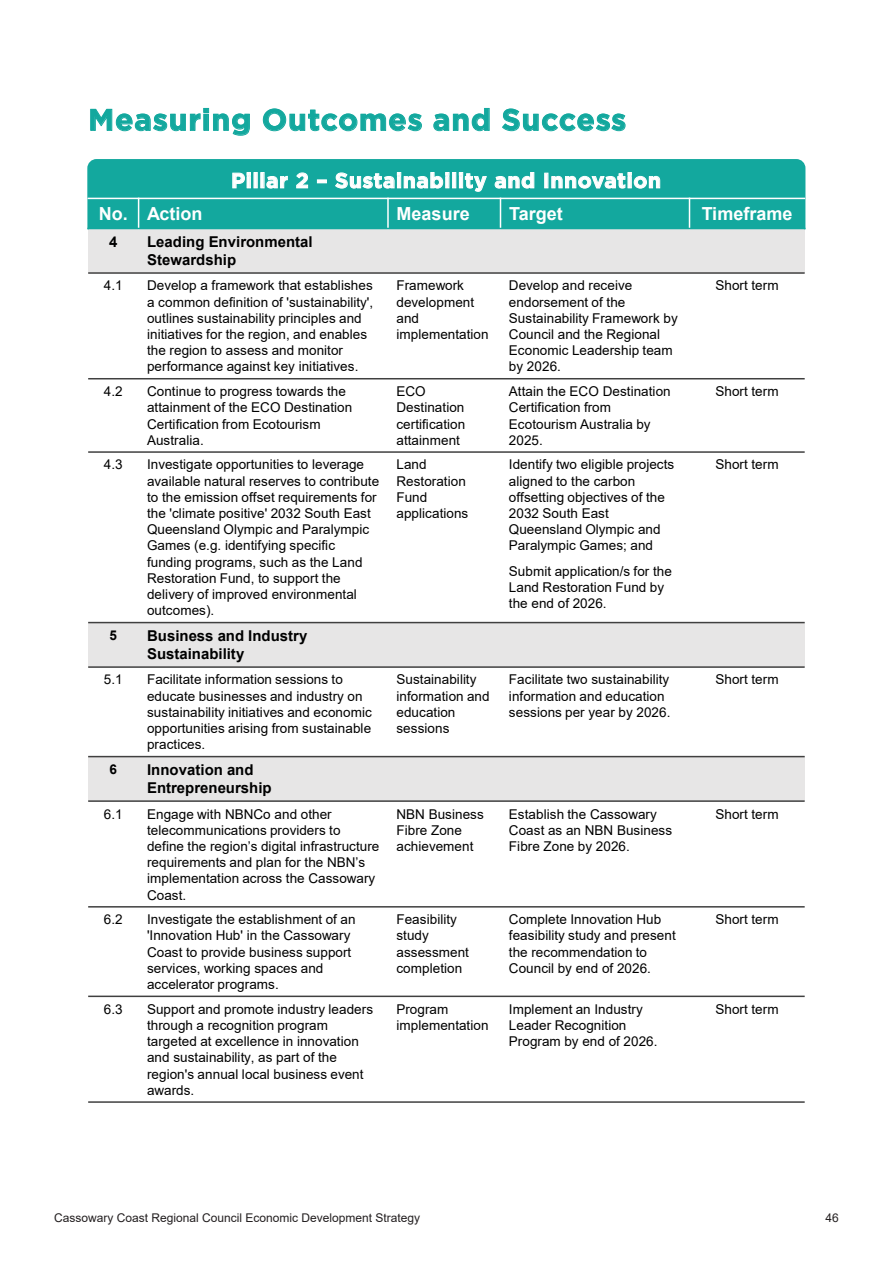
<style>
.page{position:relative;width:893px;height:1263px;background:#fff}
.page>*{position:absolute;margin:0;border:0;box-sizing:border-box;transform-origin:0 0}
.t1{font:700 30px "Gotham";letter-spacing:.025em;color:#13a89e}
.t2{font:700 21px "Gotham";letter-spacing:.025em;color:#fff}
.t3{font:700 18px "Arial";color:#fff}
.t4{font:700 15px/18px "Arial";color:#000}
.t5{font:13.5px/16.2px "Arial";letter-spacing:.005em;color:#000}
.t6{font:700 13.5px "Arial";color:#000}
.t7{font:12px "Arial";color:#231f20}
</style>
<div class="page">
<div style="left:87px;top:159px;width:719px;height:41px;background:#13a89e"></div>
<div style="left:88px;top:198px;width:51px;height:30px;background:#13a89e"></div>
<div style="left:139px;top:198px;width:249px;height:30px;background:#13a89e"></div>
<div style="left:388px;top:198px;width:112px;height:30px;background:#13a89e"></div>
<div style="left:500px;top:198px;width:189px;height:30px;background:#13a89e"></div>
<div style="left:689px;top:198px;width:116px;height:30px;background:#13a89e"></div>
<div style="left:88px;top:228px;width:51px;height:45px;background:#e7e6e6"></div>
<div style="left:139px;top:228px;width:249px;height:45px;background:#e7e6e6"></div>
<div style="left:388px;top:228px;width:112px;height:45px;background:#e7e6e6"></div>
<div style="left:500px;top:228px;width:189px;height:45px;background:#e7e6e6"></div>
<div style="left:689px;top:228px;width:116px;height:45px;background:#e7e6e6"></div>
<div style="left:88px;top:623px;width:51px;height:44px;background:#e7e6e6"></div>
<div style="left:139px;top:623px;width:249px;height:44px;background:#e7e6e6"></div>
<div style="left:388px;top:623px;width:112px;height:44px;background:#e7e6e6"></div>
<div style="left:500px;top:623px;width:189px;height:44px;background:#e7e6e6"></div>
<div style="left:689px;top:623px;width:116px;height:44px;background:#e7e6e6"></div>
<div style="left:88px;top:757px;width:51px;height:44px;background:#e7e6e6"></div>
<div style="left:139px;top:757px;width:249px;height:44px;background:#e7e6e6"></div>
<div style="left:388px;top:757px;width:112px;height:44px;background:#e7e6e6"></div>
<div style="left:500px;top:757px;width:189px;height:44px;background:#e7e6e6"></div>
<div style="left:689px;top:757px;width:116px;height:44px;background:#e7e6e6"></div>
<hr style="left:138px;top:198px;width:1px;height:31px;background:#fff">
<hr style="left:387px;top:198px;width:2px;height:31px;background:#fff">
<hr style="left:500px;top:198px;width:1px;height:31px;background:#fff">
<hr style="left:689px;top:198px;width:1px;height:31px;background:#fff">
<hr style="left:87px;top:228px;width:718px;height:1px;background:#13a89e">
<hr style="left:88px;top:272px;width:717px;height:2px;background:#404040">
<hr style="left:88px;top:378px;width:717px;height:1px;background:#404040">
<hr style="left:88px;top:451px;width:717px;height:2px;background:#404040">
<hr style="left:88px;top:622px;width:717px;height:1px;background:#404040">
<hr style="left:88px;top:666px;width:717px;height:2px;background:#404040">
<hr style="left:88px;top:756px;width:717px;height:1px;background:#404040">
<hr style="left:88px;top:800px;width:717px;height:2px;background:#404040">
<hr style="left:88px;top:906px;width:717px;height:1px;background:#404040">
<hr style="left:88px;top:995px;width:717px;height:2px;background:#404040">
<hr style="left:87px;top:198px;width:2px;height:31px;background:#13a89e">
<hr style="left:87px;top:198px;width:718px;height:1px;background:#fff">
<hr style="left:88px;top:1101px;width:717px;height:2px;background:#404040">
<p class="t1" style="left:88px;top:100px;width:540px">Measuring Outcomes and Success</p>
<p class="t2" style="left:231px;top:167px;width:431px">Pillar 2 – Sustainability and Innovation</p>
<p class="t3" style="left:99px;top:201px;width:105px">No. Action</p>
<p class="t3" style="left:396px;top:201px;width:75px">Measure</p>
<p class="t3" style="left:509px;top:201px;width:55px">Target</p>
<p class="t3" style="left:702px;top:201px;width:92px">Timeframe</p>
<p class="t4" style="left:109px;top:233px;width:10px">4</p>
<p class="t4" style="left:147px;top:233px;width:167px">Leading Environmental<br>Stewardship</p>
<p class="t5" style="left:104px;top:277px;width:20px">4.1</p>
<p class="t5" style="left:147px;top:277px;width:228px">Develop a framework that establishes a common definition of 'sustainability', outlines sustainability principles and initiatives for the region, and enables the region to assess and monitor performance against key initiatives.</p>
<p class="t5" style="left:396px;top:277px;width:94px">Framework development and implementation</p>
<p class="t5" style="left:509px;top:277px;width:170px">Develop and receive endorsement of the<br>Sustainability Framework by<br>Council and the Regional<br>Economic Leadership team by 2026.</p>
<p class="t5" style="left:715px;top:277px;width:65px">Short term</p>
<p class="t5" style="left:104px;top:383px;width:20px">4.2</p>
<p class="t5" style="left:147px;top:383px;width:207px">Continue to progress towards the attainment of the ECO Destination<br>Certification from Ecotourism<br>Australia.</p>
<p class="t5" style="left:396px;top:383px;width:70px">ECO<br>Destination certification attainment</p>
<p class="t5" style="left:509px;top:383px;width:163px">Attain the ECO Destination<br>Certification from<br>Ecotourism Australia by<br>2025.</p>
<p class="t5" style="left:715px;top:383px;width:65px">Short term</p>
<p class="t5" style="left:104px;top:456px;width:20px">4.3</p>
<p class="t5" style="left:147px;top:456px;width:234px">Investigate opportunities to leverage available natural reserves to contribute to the emission offset requirements for the 'climate positive' 2032 South East Queensland Olympic and Paralympic Games (e.g. identifying specific funding programs, such as the Land Restoration Fund, to support the delivery of improved environmental outcomes).</p>
<p class="t5" style="left:396px;top:456px;width:73px">Land<br>Restoration<br>Fund applications</p>
<p class="t5" style="left:509px;top:456px;width:167px">Identify two eligible projects aligned to the carbon offsetting objectives of the<br>2032 South East<br>Queensland Olympic and<br>Paralympic Games; and</p>
<p class="t5" style="left:715px;top:456px;width:65px">Short term</p>
<p class="t5" style="left:509px;top:563px;width:164px">Submit application/s for the<br>Land Restoration Fund by the end of 2026.</p>
<p class="t6" style="left:109px;top:626px;width:9px">5</p>
<p class="t4" style="left:147px;top:627px;width:162px">Business and Industry<br>Sustainability</p>
<p class="t5" style="left:104px;top:671px;width:20px">5.1</p>
<p class="t5" style="left:147px;top:671px;width:226px">Facilitate information sessions to educate businesses and industry on sustainability initiatives and economic opportunities arising from sustainable practices.</p>
<p class="t5" style="left:396px;top:671px;width:95px">Sustainability information and education sessions</p>
<p class="t5" style="left:509px;top:671px;width:163px">Facilitate two sustainability information and education sessions per year by 2026.</p>
<p class="t5" style="left:715px;top:671px;width:65px">Short term</p>
<p class="t6" style="left:109px;top:760px;width:9px">6</p>
<p class="t4" style="left:147px;top:761px;width:126px">Innovation and<br>Entrepreneurship</p>
<p class="t5" style="left:104px;top:805px;width:20px">6.1</p>
<p class="t5" style="left:147px;top:805px;width:234px">Engage with NBNCo and other telecommunications providers to define the region’s digital infrastructure requirements and plan for the NBN’s implementation across the Cassowary<br>Coast.</p>
<p class="t5" style="left:396px;top:805px;width:89px">NBN Business<br>Fibre Zone achievement</p>
<p class="t5" style="left:509px;top:805px;width:165px">Establish the Cassowary<br>Coast as an NBN Business<br>Fibre Zone by 2026.</p>
<p class="t5" style="left:715px;top:805px;width:65px">Short term</p>
<p class="t5" style="left:104px;top:911px;width:20px">6.2</p>
<p class="t5" style="left:147px;top:911px;width:210px">Investigate the establishment of an 'Innovation Hub' in the Cassowary<br>Coast to provide business support services, working spaces and accelerator programs.</p>
<p class="t5" style="left:396px;top:911px;width:74px">Feasibility study assessment completion</p>
<p class="t5" style="left:509px;top:911px;width:168px">Complete Innovation Hub feasibility study and present the recommendation to<br>Council by end of 2026.</p>
<p class="t5" style="left:715px;top:911px;width:65px">Short term</p>
<p class="t5" style="left:104px;top:1001px;width:20px">6.3</p>
<p class="t5" style="left:147px;top:1001px;width:227px">Support and promote industry leaders through a recognition program targeted at excellence in innovation and sustainability, as part of the region's annual local business event awards.</p>
<p class="t5" style="left:396px;top:1001px;width:94px">Program implementation</p>
<p class="t5" style="left:509px;top:1001px;width:150px">Implement an Industry<br>Leader Recognition<br>Program by end of 2026.</p>
<p class="t5" style="left:715px;top:1001px;width:65px">Short term</p>
<p class="t7" style="left:54px;top:1209px;width:368px">Cassowary Coast Regional Council Economic Development Strategy</p>
<p class="t7" style="left:826px;top:1209px;width:15px">46</p>
</div>
